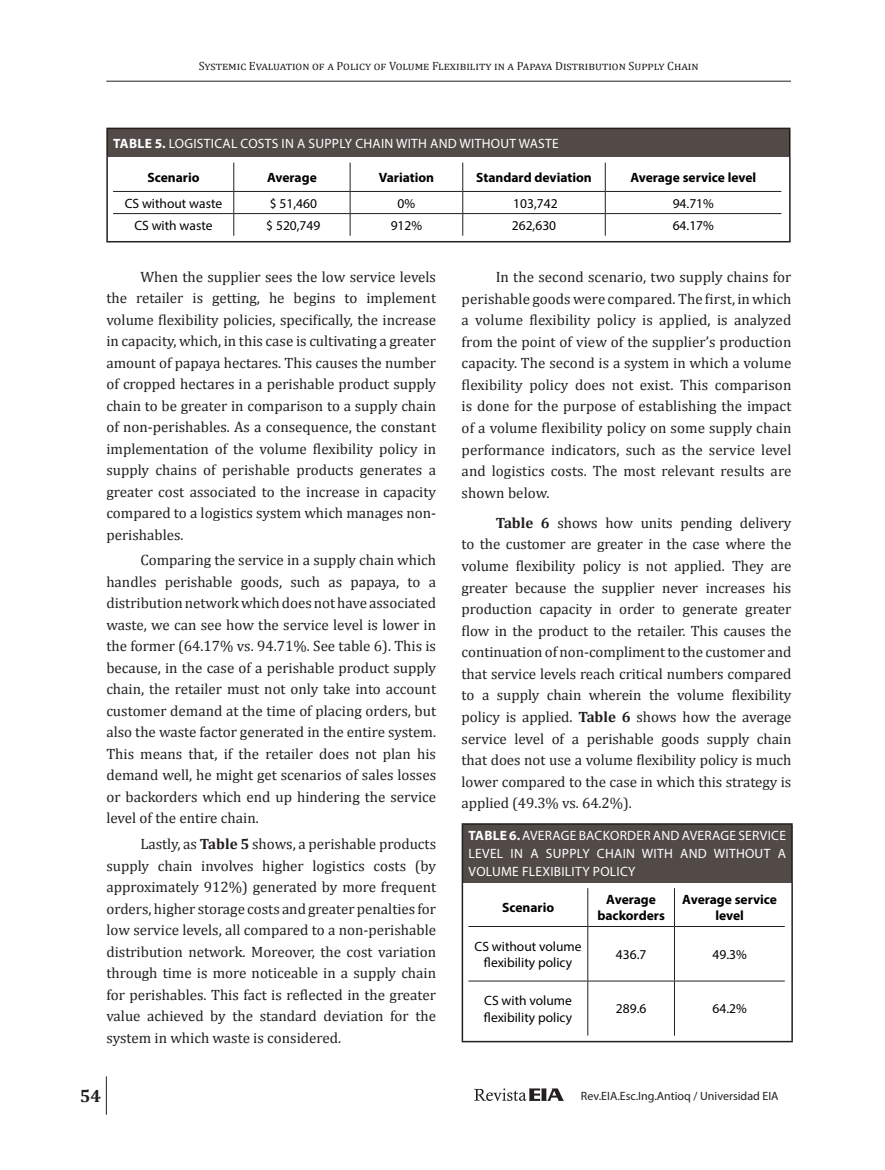
<style>
.page{position:relative;width:885px;height:1170px;background:#fff}
.page>*{position:absolute;margin:0;border:0;box-sizing:border-box;transform-origin:0 0}
.t1{font:700 18px "Cambria";color:#231f20}
.t2{font:15px/21.5px "Cambria";color:#231f20;text-align:justify}
.t3{font:13.5px/16.2px "Myriad Pro";color:#000;text-align:center}
.t4{font:13.5px/18px "Myriad Pro";letter-spacing:.02em;color:#fff;text-align:justify}
.t5{font:700 13.5px/16.2px "Myriad Pro";color:#000;text-align:center}
.t6{font:12px "Cambria";color:#231f20}
.t7{font:12px "Myriad Pro";color:#231f20}
.s1{font-weight:700}
</style>
<div class="page">
<hr style="left:106px;top:81px;width:684px;height:1px;background:#231f20">
<hr style="left:106px;top:1076px;width:1px;height:38px;background:#231f20">
<svg style="left:474px;top:1088px;width:90px;height:12px"></svg>
<div style="left:462px;top:823px;width:330px;height:59px;background:#524a47"></div>
<hr style="left:461px;top:882px;width:2px;height:158px;background:#231f20">
<hr style="left:791px;top:882px;width:1px;height:158px;background:#231f20">
<hr style="left:461px;top:1040px;width:331px;height:2px;background:#231f20">
<hr style="left:461px;top:824px;width:2px;height:58px;background:#231f20">
<hr style="left:461px;top:823px;width:331px;height:1px;background:#231f20">
<hr style="left:791px;top:824px;width:1px;height:58px;background:#000">
<hr style="left:468px;top:926px;width:119px;height:1px;background:#231f20">
<hr style="left:587px;top:926px;width:87px;height:1px;background:#231f20">
<hr style="left:674px;top:926px;width:110px;height:1px;background:#231f20">
<hr style="left:468px;top:980px;width:119px;height:1px;background:#231f20">
<hr style="left:587px;top:980px;width:87px;height:1px;background:#231f20">
<hr style="left:674px;top:980px;width:110px;height:1px;background:#231f20">
<hr style="left:587px;top:888px;width:1px;height:38px;background:#231f20">
<hr style="left:674px;top:888px;width:1px;height:38px;background:#231f20">
<hr style="left:587px;top:926px;width:1px;height:54px;background:#231f20">
<hr style="left:674px;top:926px;width:1px;height:54px;background:#231f20">
<hr style="left:587px;top:981px;width:1px;height:54px;background:#231f20">
<hr style="left:674px;top:981px;width:1px;height:54px;background:#231f20">
<div style="left:107px;top:128px;width:682px;height:28px;background:#524a47"></div>
<hr style="left:106px;top:156px;width:2px;height:85px;background:#231f20">
<hr style="left:789px;top:156px;width:1px;height:85px;background:#231f20">
<hr style="left:106px;top:241px;width:684px;height:1px;background:#231f20">
<hr style="left:106px;top:129px;width:2px;height:27px;background:#231f20">
<hr style="left:106px;top:128px;width:684px;height:1px;background:#231f20">
<svg style="left:789px;top:129px;width:1px;height:27px"></svg>
<hr style="left:113px;top:191px;width:121px;height:1px;background:#231f20">
<hr style="left:234px;top:191px;width:116px;height:1px;background:#231f20">
<hr style="left:350px;top:191px;width:112px;height:1px;background:#231f20">
<hr style="left:462px;top:191px;width:143px;height:1px;background:#231f20">
<hr style="left:605px;top:191px;width:176px;height:1px;background:#231f20">
<hr style="left:113px;top:213px;width:121px;height:1px;background:#231f20">
<hr style="left:234px;top:213px;width:116px;height:1px;background:#231f20">
<hr style="left:350px;top:213px;width:112px;height:1px;background:#231f20">
<hr style="left:462px;top:213px;width:143px;height:1px;background:#231f20">
<hr style="left:605px;top:213px;width:176px;height:1px;background:#231f20">
<svg style="left:233px;top:162px;width:1px;height:74px"></svg>
<svg style="left:350px;top:162px;width:1px;height:74px"></svg>
<svg style="left:462px;top:162px;width:1px;height:74px"></svg>
<svg style="left:605px;top:162px;width:1px;height:74px"></svg>
<p class="t6" style="left:199px;top:59px;width:501px">Systemic Evaluation of a Policy of Volume Flexibility in a Papaya Distribution Supply Chain</p>
<p class="t4" style="left:113px;top:134px;width:447px"><span class="s1">TABLE 5.</span> LOGISTICAL COSTS IN A SUPPLY CHAIN WITH AND WITHOUT WASTE</p>
<p class="t5" style="left:147px;top:169px;width:54px">Scenario</p>
<p class="t5" style="left:267px;top:169px;width:51px">Average</p>
<p class="t5" style="left:378px;top:169px;width:57px">Variation</p>
<p class="t5" style="left:476px;top:169px;width:117px">Standard deviation</p>
<p class="t5" style="left:630px;top:169px;width:127px">Average service level</p>
<p class="t3" style="left:125px;top:195px;width:99px">CS without waste</p>
<p class="t3" style="left:270px;top:195px;width:49px">$ 51,460</p>
<p class="t3" style="left:397px;top:195px;width:19px">0%</p>
<p class="t3" style="left:513px;top:195px;width:46px">103,742</p>
<p class="t3" style="left:672px;top:195px;width:43px">94.71%</p>
<p class="t3" style="left:134px;top:217px;width:80px">CS with waste</p>
<p class="t3" style="left:266px;top:217px;width:56px">$ 520,749</p>
<p class="t3" style="left:390px;top:217px;width:33px">912%</p>
<p class="t3" style="left:511px;top:217px;width:46px">262,630</p>
<p class="t3" style="left:672px;top:217px;width:43px">64.17%</p>
<p class="t2" style="left:106px;top:266px;width:331px;text-indent:34px">When the supplier sees the low service levels the retailer is getting, he begins to implement volume flexibility policies, specifically, the increase in capacity, which, in this case is cultivating a greater amount of papaya hectares. This causes the number of cropped hectares in a perishable product supply chain to be greater in comparison to a supply chain of non-perishables. As a consequence, the constant implementation of the volume flexibility policy in supply chains of perishable products generates a greater cost associated to the increase in capacity compared to a logistics system which manages non&shy;perishables.</p>
<p class="t2" style="left:106px;top:549px;width:331px;text-indent:34px">Comparing the service in a supply chain which handles perishable goods, such as papaya, to a distribution network which does not have associated waste, we can see how the service level is lower in the former (64.17% vs. 94.71%. See table 6). This is because, in the case of a perishable product supply chain, the retailer must not only take into account customer demand at the time of placing orders, but also the waste factor generated in the entire system.<br>This means that, if the retailer does not plan his demand well, he might get scenarios of sales losses or backorders which end up hindering the service level of the entire chain.</p>
<p class="t2" style="left:106px;top:833px;width:331px;text-indent:34px">Lastly, as <span class="s1">Table 5</span> shows, a perishable products supply chain involves higher logistics costs (by approximately 912%) generated by more frequent orders, higher storage costs and greater penalties for low service levels, all compared to a non-perishable distribution network. Moreover, the cost variation through time is more noticeable in a supply chain for perishables. This fact is reflected in the greater value achieved by the standard deviation for the system in which waste is considered.</p>
<p class="t1" style="left:80px;top:1082px;width:23px">54</p>
<p class="t2" style="left:461px;top:266px;width:331px;text-indent:34px">In the second scenario, two supply chains for perishable goods were compared. The first, in which a volume flexibility policy is applied, is analyzed from the point of view of the supplier’s production capacity. The second is a system in which a volume flexibility policy does not exist. This comparison is done for the purpose of establishing the impact of a volume flexibility policy on some supply chain performance indicators, such as the service level and logistics costs. The most relevant results are shown below.</p>
<p class="t2" style="left:461px;top:512px;width:331px;text-indent:34px"><span class="s1">Table 6</span> shows how units pending delivery to the customer are greater in the case where the volume flexibility policy is not applied. They are greater because the supplier never increases his production capacity in order to generate greater flow in the product to the retailer. This causes the continuation of non-compliment to the customer and that service levels reach critical numbers compared to a supply chain wherein the volume flexibility policy is applied. <span class="s1">Table 6</span> shows how the average service level of a perishable goods supply chain that does not use a volume flexibility policy is much lower compared to the case in which this strategy is applied (49.3% vs. 64.2%).</p>
<p class="t4" style="left:468px;top:826px;width:319px"><span class="s1">TABLE 6.</span> AVERAGE BACKORDER AND AVERAGE SERVICE LEVEL IN A SUPPLY CHAIN WITH AND WITHOUT A VOLUME FLEXIBILITY POLICY</p>
<p class="t5" style="left:502px;top:899px;width:54px">Scenario</p>
<p class="t5" style="left:597px;top:891px;width:69px">Average backorders</p>
<p class="t5" style="left:682px;top:891px;width:96px">Average service level</p>
<p class="t3" style="left:474px;top:937px;width:108px">CS without volume flexibility policy</p>
<p class="t3" style="left:615px;top:945px;width:32px">436.7</p>
<p class="t3" style="left:712px;top:945px;width:36px">49.3%</p>
<p class="t3" style="left:484px;top:992px;width:90px;text-align:left">CS with volume flexibility policy</p>
<p class="t3" style="left:615px;top:1000px;width:32px">289.6</p>
<p class="t3" style="left:712px;top:1000px;width:36px">64.2%</p>
<p class="t7" style="left:581px;top:1087px;width:199px">Rev.EIA.Esc.Ing.Antioq / Universidad EIA</p>
</div>
